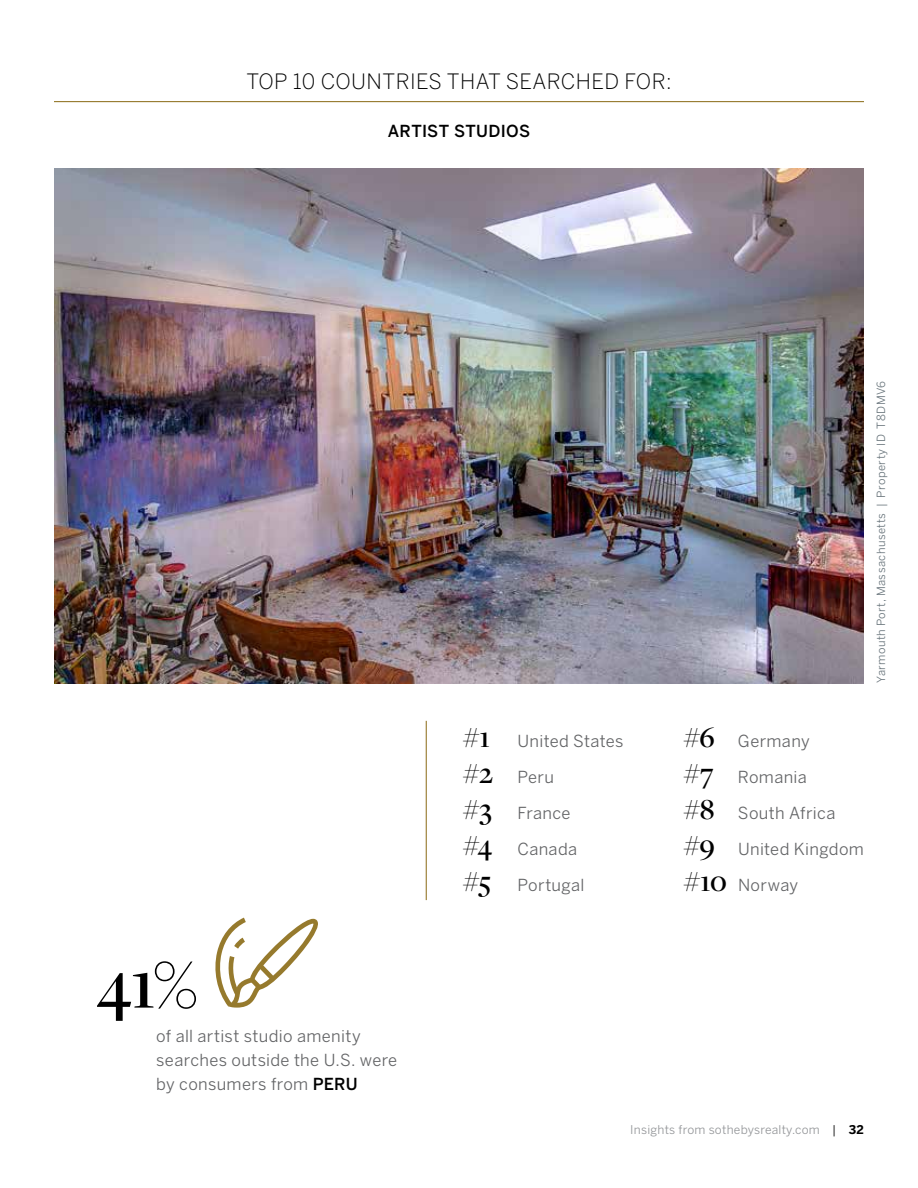
<style>
.page{position:relative;width:918px;height:1188px;background:#fff}
.page>*{position:absolute;margin:0;border:0;box-sizing:border-box;transform-origin:0 0}
.t1{font:600 72px "Freight Disp Pro";color:#000}
.t2{font:300 21px "Benton Sans";letter-spacing:.02em;color:#000}
.t3{font:16.5px/36px "Benton Sans";letter-spacing:.02em;color:#636466}
.t4{font:500 16.5px "Benton Sans";letter-spacing:.02em;color:#000}
.t5{font:12px "Benton Sans";letter-spacing:.02em;color:#939598}
.t6{font:11.25px "Benton Sans";letter-spacing:.04em;color:#67737a}
.s1{font-weight:500;color:#000}
.s2{font-family:"Freight Disp Pro";font-weight:600;font-size:30px;color:#000}
.s3{color:#000}
.s4{font-weight:700;color:#000}
</style>
<div class="page">
<hr style="left:54px;top:101px;width:810px;height:1px;background:#967a2d">
<hr style="left:426px;top:721px;width:1px;height:179px;background:#967a2d">
<img style="left:54px;top:168px;width:810px;height:515px">
<svg style="left:215px;top:918px;width:103px;height:90px"></svg>
<p class="t2" style="left:246px;top:69px;width:427px">TOP 10 COUNTRIES THAT SEARCHED FOR:</p>
<p class="t4" style="left:388px;top:121px;width:144px">ARTIST STUDIOS</p>
<h1 class="t1" style="left:96px;top:937px;width:102px">41%</h1>
<p class="t3" style="left:156px;top:1024px;width:242px;line-height:24px">of all artist studio amenity searches outside the U.S. were by consumers from <span class="s1">PERU</span></p>
<p class="t6" style="left:874px;top:683px;width:304px;rotate:-90deg">Yarmouth Port, Massachusetts | Property ID T8DMV6</p>
<p class="t3" style="left:464px;top:723px;width:162px"><span class="s2">#1</span> United States <span class="s2">#2</span> Peru<br><span class="s2">#3</span> France<br><span class="s2">#4</span> Canada<br><span class="s2">#5</span> Portugal</p>
<p class="t3" style="left:684px;top:723px;width:181px"><span class="s2">#6</span> Germany<br><span class="s2">#7</span> Romania<br><span class="s2">#8</span> South Africa <span class="s2">#9</span> United Kingdom <span class="s2">#10</span> Norway</p>
<p class="t5" style="left:630px;top:1123px;width:235px">Insights from sothebysrealty.com <span class="s3">|</span> <span class="s4">32</span></p>
</div>
